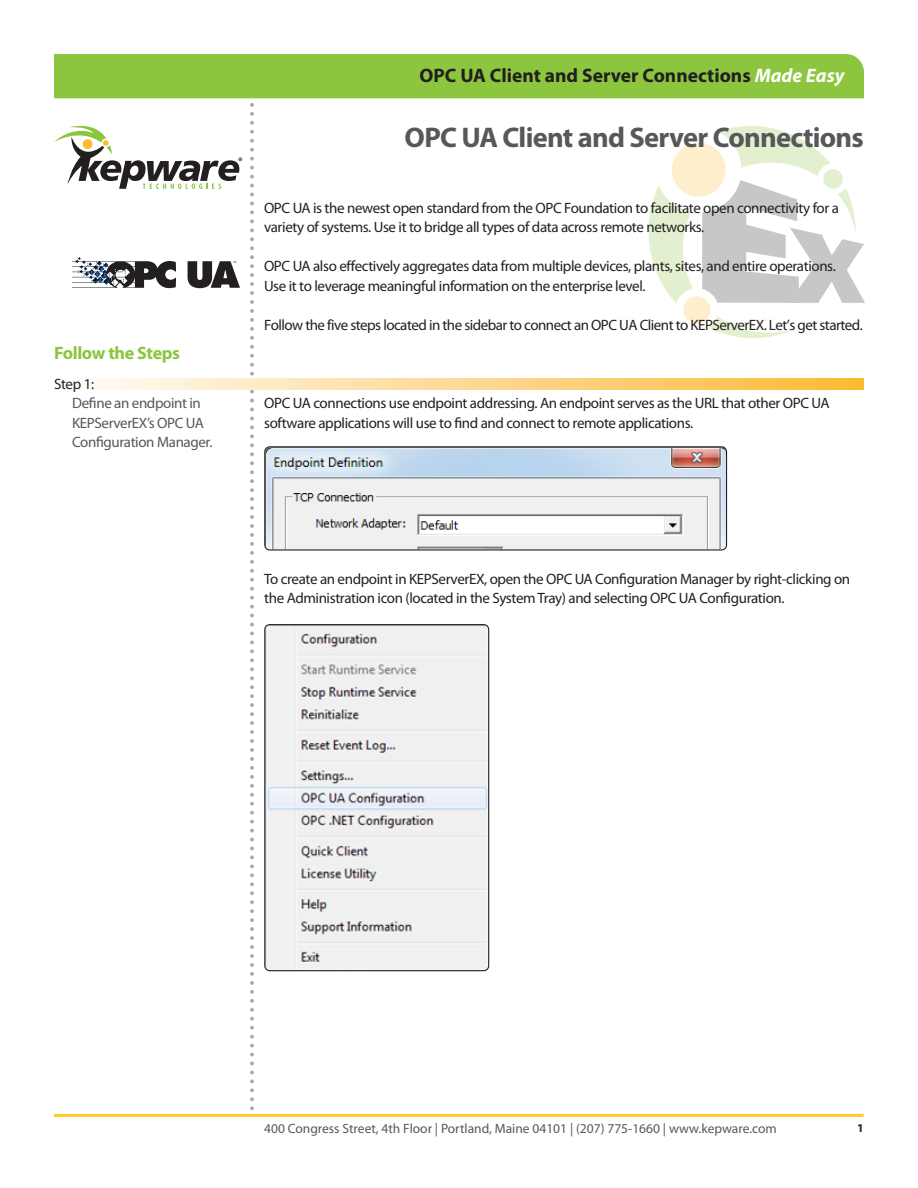
<style>
.page{position:relative;width:918px;height:1188px;background:#fff}
.page>*{position:absolute;margin:0;border:0;box-sizing:border-box;transform-origin:0 0}
.t1{font:700 28.5px "Myriad Pro";letter-spacing:-.025em;color:#57585a}
.t2{font:700 19.5px "Myriad Pro";color:#231f20}
.t3{font:700 18px "Myriad Pro";letter-spacing:-.02em;color:#8bc63e}
.t4{font:15px/19.5px "Myriad Pro";letter-spacing:-.025em;color:#231f20}
.t5{font:15px/19.5px "Myriad Pro";letter-spacing:-.025em;color:#57585a}
.t6{font:13.5px "Myriad Pro";color:#57585a}
.t7{font:700 12px "Myriad Pro";color:#231f20}
.s1{font-style:italic;color:#fff}
</style>
<div class="page">
<hr style="left:54px;top:1114px;width:810px;height:3px;background:#fecb2d">
<svg style="left:250px;top:408px;width:4px;height:3px"></svg>
<svg style="left:250px;top:417px;width:4px;height:200px"></svg>
<svg style="left:250px;top:623px;width:4px;height:3px"></svg>
<svg style="left:250px;top:632px;width:4px;height:3px"></svg>
<svg style="left:250px;top:641px;width:4px;height:191px"></svg>
<svg style="left:250px;top:838px;width:4px;height:3px"></svg>
<svg style="left:250px;top:847px;width:4px;height:3px"></svg>
<svg style="left:250px;top:856px;width:4px;height:200px"></svg>
<svg style="left:250px;top:1062px;width:4px;height:3px"></svg>
<svg style="left:250px;top:1071px;width:4px;height:39px"></svg>
<img style="left:266px;top:448px;width:459px;height:101px">
<div style="left:264px;top:446px;width:463px;height:105px;border:1px solid #231f20;border-radius:5px"></div>
<img style="left:266px;top:626px;width:221px;height:343px">
<div style="left:264px;top:624px;width:225px;height:347px;border:1px solid #231f20;border-radius:5px"></div>
<svg style="left:54px;top:54px;width:811px;height:348px"></svg>
<p class="t3" style="left:54px;top:342px;width:127px">Follow the Steps</p>
<p class="t4" style="left:54px;top:374px;width:42px">Step 1:</p>
<p class="t5" style="left:72px;top:394px;width:142px">Define an endpoint in<br>KEPServerEX’s OPC UA<br>Configuration Manager.</p>
<p class="t2" style="left:420px;top:64px;width:426px">OPC UA Client and Server Connections <span class="s1">Made Easy</span></p>
<p class="t1" style="left:405px;top:122px;width:461px">OPC UA Client and Server Connections</p>
<p class="t4" style="left:264px;top:198px;width:577px">OPC UA is the newest open standard from the OPC Foundation to facilitate open connectivity for a variety of systems. Use it to bridge all types of data across remote networks.</p>
<p class="t4" style="left:264px;top:257px;width:573px">OPC UA also effectively aggregates data from multiple devices, plants, sites, and entire operations.<br>Use it to leverage meaningful information on the enterprise level.</p>
<p class="t4" style="left:264px;top:315px;width:600px">Follow the five steps located in the sidebar to connect an OPC UA Client to KEPServerEX. Let’s get started.</p>
<p class="t4" style="left:264px;top:394px;width:567px">OPC UA connections use endpoint addressing. An endpoint serves as the URL that other OPC UA software applications will use to find and connect to remote applications.</p>
<p class="t4" style="left:264px;top:569px;width:588px">To create an endpoint in KEPServerEX, open the OPC UA Configuration Manager by right-clicking on the Administration icon (located in the System Tray) and selecting OPC UA Configuration.</p>
<p class="t6" style="left:264px;top:1121px;width:514px">400 Congress Street, 4th Floor | Portland, Maine 04101 | (207) 775-1660 | www.kepware.com</p>
<p class="t7" style="left:857px;top:1121px;width:8px">1</p>
</div>
